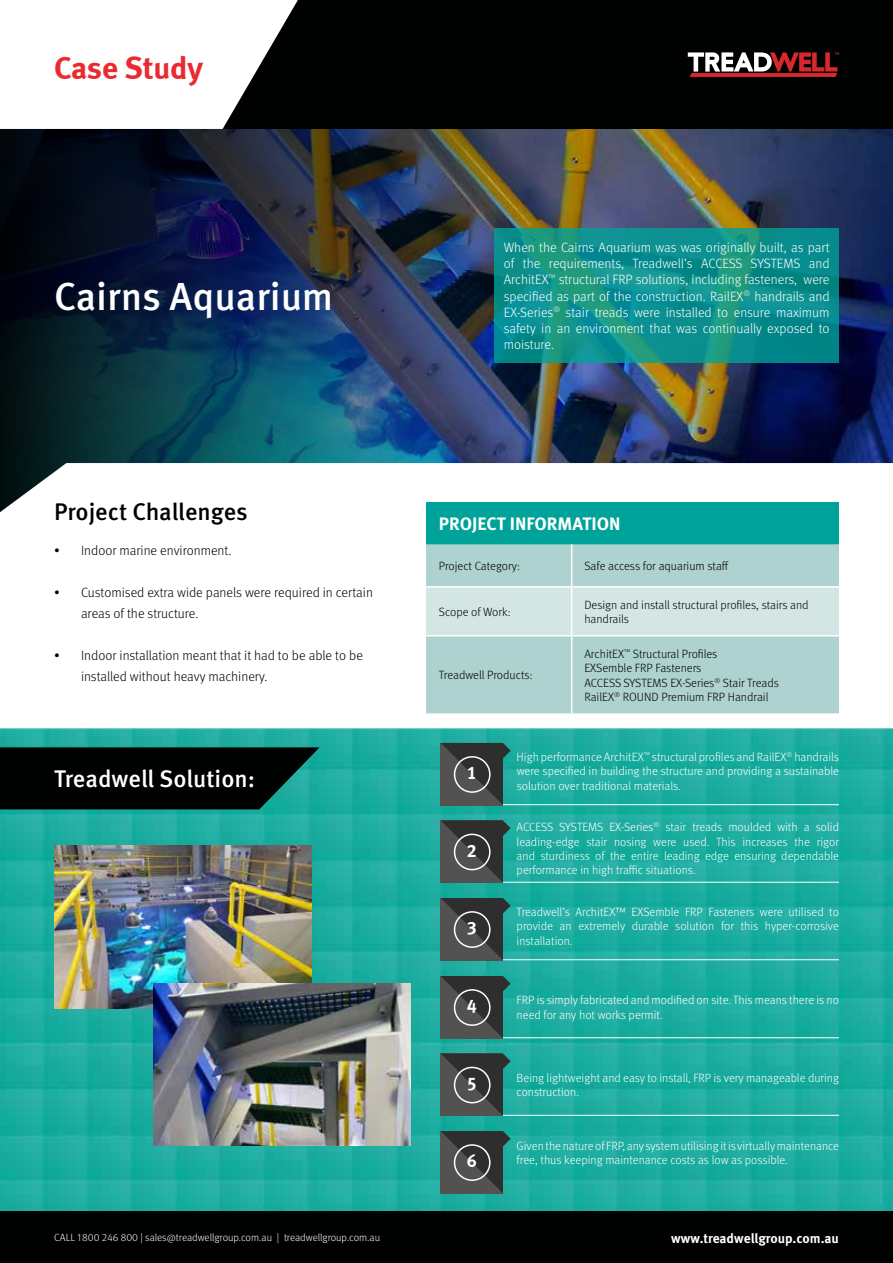
<style>
.page{position:relative;width:893px;height:1263px;background:#fff}
.page>*{position:absolute;margin:0;border:0;box-sizing:border-box;transform-origin:0 0}
.t1{font:500 39px "Meta Pro";color:#fff}
.t2{font:31.5px "Meta Bold LF";color:#e92a2f}
.t3{font:500 24px "Meta Pro";color:#fff}
.t4{font:500 24px "Meta Pro";letter-spacing:-.005em;color:#000}
.t5{font:700 18px "Meta Pro";color:#fff}
.t6{font:18px "Meta Bold LF";color:#fff}
.t7{font:300 13.5px/16.2px "Meta Pro";color:#fff;text-align:justify}
.t8{font:300 13.5px/21px "Meta Pro";color:#000}
.t9{font:700 13.5px "Meta Pro";color:#fff}
.t10{font:300 12px/14.4px "Meta Pro";color:#fff;text-align:justify}
.t11{font:300 12px/14.4px "Meta Pro";color:#000}
.t12{font:300 10.5px "Meta Pro";color:#fff}
</style>
<div class="page">
<img style="left:583px;top:129px;width:310px;height:334px">
<img style="left:0;top:129px;width:583px;height:334px">
<img style="left:0;top:728px;width:893px;height:483px">
<svg style="left:0;top:463px;width:893px;height:49px"></svg>
<div style="left:0;top:0;width:893px;height:129px;background:#000101"></div>
<svg style="left:0;top:0;width:298px;height:129px;background:#dedede"></svg>
<svg style="left:494px;top:228px;width:345px;height:135px;background:#0d908b"></svg>
<svg style="left:688px;top:52px;width:151px;height:25px"></svg>
<div style="left:426px;top:502px;width:413px;height:42px;background:#00a399"></div>
<svg style="left:426px;top:544px;width:413px;height:169px;background:#b8d7d5"></svg>
<hr style="left:571px;top:544px;width:1px;height:42px;background:#fff">
<hr style="left:426px;top:586px;width:146px;height:2px;background:#fff">
<hr style="left:572px;top:586px;width:267px;height:2px;background:#fff">
<hr style="left:571px;top:588px;width:1px;height:47px;background:#fff">
<hr style="left:426px;top:635px;width:146px;height:1px;background:#fff">
<hr style="left:572px;top:635px;width:267px;height:1px;background:#fff">
<hr style="left:571px;top:636px;width:1px;height:77px;background:#fff">
<img style="left:54px;top:846px;width:257px;height:162px">
<img style="left:153px;top:983px;width:257px;height:162px">
<svg style="left:0;top:747px;width:320px;height:62px;background:#021110"></svg>
<div style="left:0;top:1211px;width:893px;height:52px;background:#000101"></div>
<hr style="left:484px;top:804px;width:355px;height:1px;background:#fff">
<svg style="left:441px;top:743px;width:70px;height:62px;background:#404d4c"></svg>
<div style="left:454px;top:756px;width:37px;height:37px;border:2px solid #fff;border-radius:50%"></div>
<hr style="left:484px;top:882px;width:355px;height:1px;background:#fff">
<svg style="left:441px;top:820px;width:70px;height:63px;background:#414e4c"></svg>
<div style="left:454px;top:834px;width:37px;height:36px;border:2px solid #fff;border-radius:50%"></div>
<hr style="left:484px;top:959px;width:355px;height:1px;background:#fff">
<svg style="left:441px;top:898px;width:70px;height:62px;background:#404d4c"></svg>
<div style="left:454px;top:911px;width:37px;height:37px;border:2px solid #fff;border-radius:50%"></div>
<hr style="left:484px;top:1037px;width:355px;height:1px;background:#fff">
<svg style="left:441px;top:976px;width:70px;height:62px;background:#404d4c"></svg>
<div style="left:454px;top:989px;width:37px;height:37px;border:2px solid #fff;border-radius:50%"></div>
<hr style="left:484px;top:1115px;width:355px;height:1px;background:#fff">
<svg style="left:441px;top:1053px;width:70px;height:63px;background:#414e4c"></svg>
<div style="left:454px;top:1067px;width:37px;height:36px;border:2px solid #fff;border-radius:50%"></div>
<svg style="left:441px;top:1131px;width:70px;height:62px;background:#404d4c"></svg>
<div style="left:454px;top:1144px;width:37px;height:37px;border:2px solid #fff;border-radius:50%"></div>
<h2 class="t2" style="left:54px;top:50px;width:151px">Case Study</h2>
<h1 class="t1" style="left:54px;top:266px;width:281px">Cairns Aquarium</h1>
<h3 class="t4" style="left:54px;top:493px;width:195px">Project Challenges</h3>
<p class="t8" style="left:54px;top:539px;width:179px">• Indoor marine environment.</p>
<p class="t8" style="left:81px;top:581px;width:293px;text-indent:-27px">• Customised extra wide panels were required in certain areas of the structure.</p>
<p class="t8" style="left:81px;top:644px;width:283px;text-indent:-27px">• Indoor installation meant that it had to be able to be installed without heavy machinery.</p>
<h3 class="t3" style="left:54px;top:760px;width:203px">Treadwell Solution:</h3>
<p class="t7" style="left:504px;top:239px;width:327px">When the Cairns Aquarium was was originally built, as part of the requirements, Treadwell’s ACCESS SYSTEMS and ArchitEX<sup>™</sup> structural FRP solutions, including fasteners, were specified as part of the construction. RailEX<sup>®</sup> handrails and EX-Series<sup>®</sup> stair treads were installed to ensure maximum safety in an environment that was continually exposed to moisture.</p>
<h3 class="t5" style="left:439px;top:509px;width:183px">PROJECT INFORMATION</h3>
<p class="t11" style="left:439px;top:558px;width:83px">Project Category:</p>
<p class="t11" style="left:584px;top:558px;width:146px">Safe access for aquarium staff</p>
<p class="t11" style="left:439px;top:604px;width:73px">Scope of Work:</p>
<p class="t11" style="left:584px;top:597px;width:226px">Design and install structural profiles, stairs and handrails</p>
<p class="t11" style="left:439px;top:667px;width:95px">Treadwell Products:</p>
<p class="t11" style="left:584px;top:646px;width:196px">ArchitEX<sup>™</sup> Structural Profiles<br>EXSemble FRP Fasteners<br>ACCESS SYSTEMS EX-Series<sup>®</sup> Stair Treads<br>RailEX<sup>®</sup> ROUND Premium FRP Handrail</p>
<h3 class="t6" style="left:467px;top:762px;width:12px">1</h3>
<h3 class="t6" style="left:467px;top:840px;width:12px">2</h3>
<h3 class="t6" style="left:467px;top:917px;width:12px">3</h3>
<h3 class="t6" style="left:467px;top:995px;width:12px">4</h3>
<h3 class="t6" style="left:467px;top:1073px;width:12px">5</h3>
<h3 class="t6" style="left:467px;top:1150px;width:12px">6</h3>
<p class="t10" style="left:517px;top:749px;width:324px">High performance ArchitEX<sup>™</sup> structural profiles and RailEX<sup>®</sup> handrails were specified in building the structure and providing a sustainable solution over traditional materials.</p>
<p class="t10" style="left:517px;top:819px;width:324px">ACCESS SYSTEMS EX-Series<sup>®</sup> stair treads moulded with a solid leading-edge stair nosing were used. This increases the rigor and sturdiness of the entire leading edge ensuring dependable performance in high traffic situations.</p>
<p class="t10" style="left:517px;top:904px;width:324px">Treadwell’s ArchitEX™ EXSemble FRP Fasteners were utilised to provide an extremely durable solution for this hyper-corrosive installation.</p>
<p class="t10" style="left:517px;top:992px;width:324px">FRP is simply fabricated and modified on site. This means there is no need for any hot works permit.</p>
<p class="t10" style="left:517px;top:1070px;width:324px">Being lightweight and easy to install, FRP is very manageable during construction.</p>
<p class="t10" style="left:517px;top:1138px;width:324px">Given the nature of FRP, any system utilising it is virtually maintenance free, thus keeping maintenance costs as low as possible.</p>
<p class="t12" style="left:54px;top:1230px;width:328px">CALL 1800 246 800 | sales@treadwellgroup.com.au | treadwellgroup.com.au</p>
<p class="t9" style="left:671px;top:1228px;width:169px">www.treadwellgroup.com.au</p>
</div>
